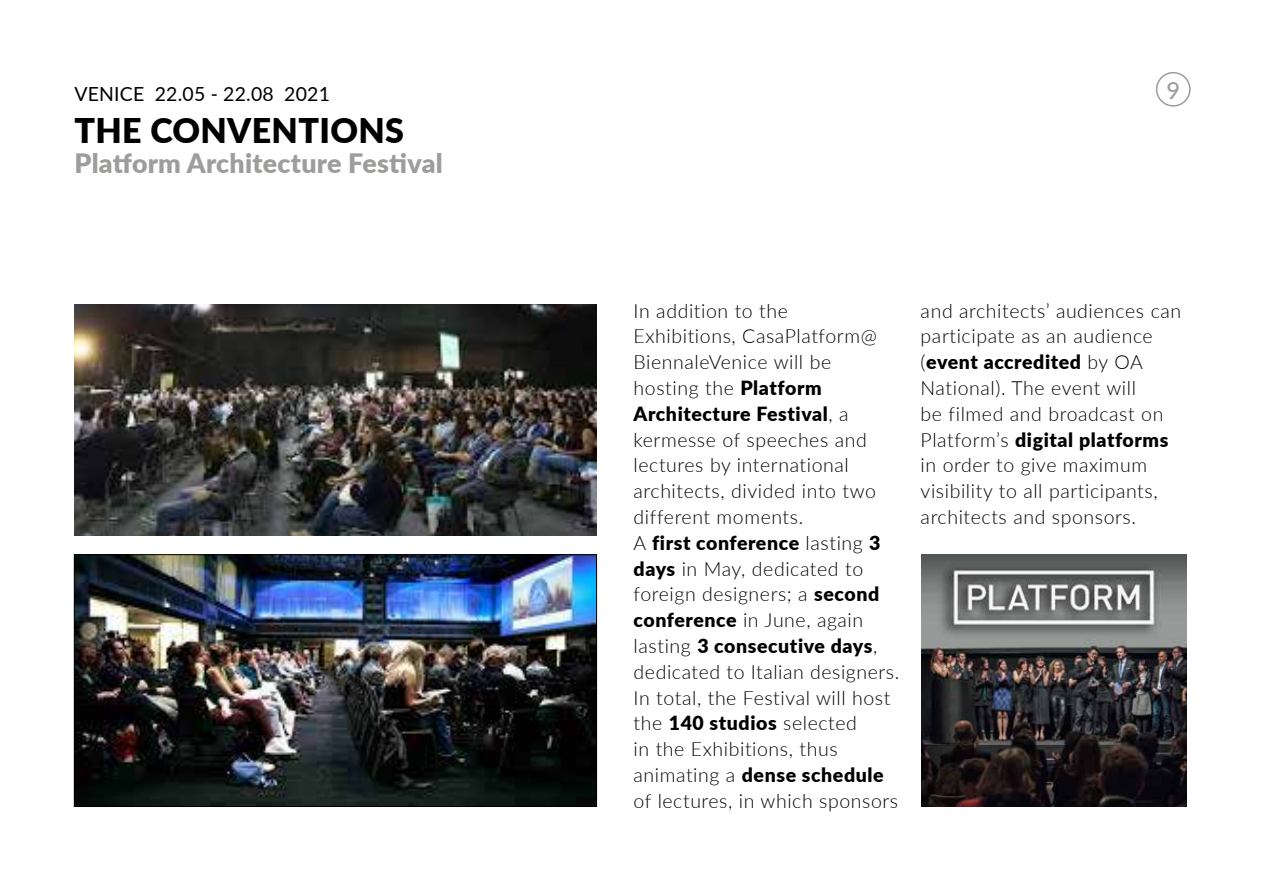
<style>
.page{position:relative;width:1263px;height:893px;background:#fff}
.page>*{position:absolute;margin:0;border:0;box-sizing:border-box;transform-origin:0 0}
.t1{font:900 34.05px "Lato";letter-spacing:.01em;color:#000}
.t2{font:900 26.7px "Lato";letter-spacing:.01em;color:#9d9d9c}
.t3{font:500 23.55px "Lato";color:#9d9d9c}
.t4{font:300 19.5px/25.8px "Lato";letter-spacing:.03em;color:#000}
.t5{font:19.5px "Lato";letter-spacing:.01em;color:#000}
.s1{font-weight:900}
</style>
<div class="page">
<img style="left:74px;top:304px;width:523px;height:232px">
<div style="left:1156px;top:72px;width:34px;height:35px;border:2px solid #9d9d9c;border-radius:50%"></div>
<img style="left:76px;top:556px;width:519px;height:249px">
<div style="left:74px;top:554px;width:523px;height:253px;border:1px solid #000"></div>
<img style="left:922px;top:554px;width:264px;height:253px">
<p class="t5" style="left:74px;top:80px;width:257px">VENICE 22.05 - 22.08 2021</p>
<h1 class="t1" style="left:74px;top:105px;width:331px">THE CONVENTIONS</h1>
<h2 class="t2" style="left:74px;top:143px;width:370px">Platform Architecture Festival</h2>
<p class="t3" style="left:1166px;top:73px;width:15px">9</p>
<p class="t4" style="left:634px;top:297px;width:267px">In addition to the<br>Exhibitions, CasaPlatform@<br>BiennaleVenice will be hosting the <span class="s1">Platform<br>Architecture Festival</span>, a kermesse of speeches and lectures by international architects, divided into two different moments.<br>A <span class="s1">first conference</span> lasting <span class="s1">3 days</span> in May, dedicated to foreign designers; a <span class="s1">second conference</span> in June, again lasting <span class="s1">3 consecutive days</span>, dedicated to Italian designers.<br>In total, the Festival will host the <span class="s1">140 studios</span> selected<br>in the Exhibitions, thus animating a <span class="s1">dense schedule </span>of lectures, in which sponsors</p>
<p class="t4" style="left:921px;top:297px;width:262px">and architects’ audiences can participate as an audience (<span class="s1">event accredited</span> by OA<br>National). The event will<br>be filmed and broadcast on<br>Platform’s <span class="s1">digital platforms </span>in order to give maximum visibility to all participants, architects and sponsors.</p>
</div>
